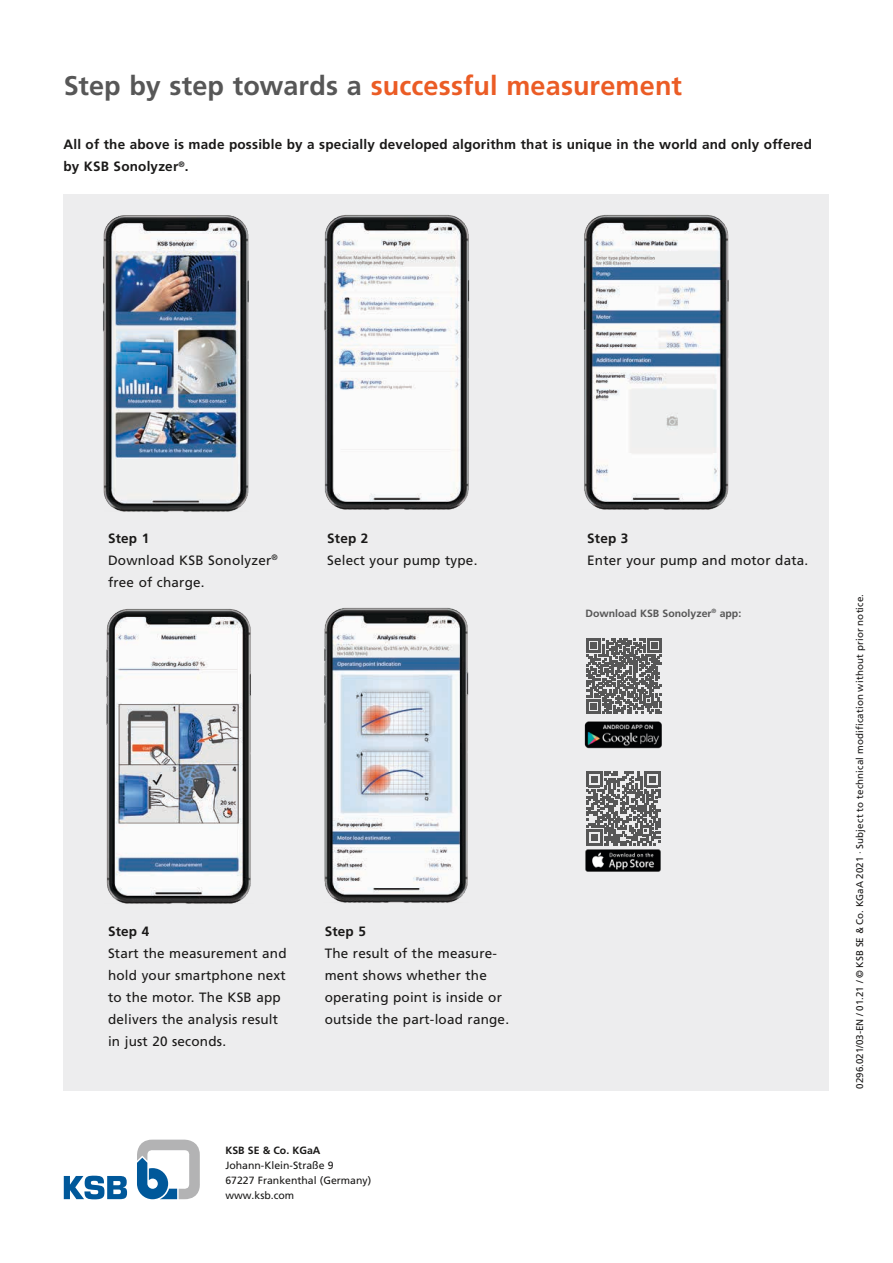
<style>
.page{position:relative;width:893px;height:1263px;background:#fff}
.page>*{position:absolute;margin:0;border:0;box-sizing:border-box;transform-origin:0 0}
.t1{font:700 27px "Frutiger LT Pro";letter-spacing:.005em;color:#eb5c25}
.t2{font:13.5px/21.9px "Frutiger LT Pro";letter-spacing:.015em;color:#1a1918}
.t3{font:700 13.5px/21.9px "Frutiger LT Pro";letter-spacing:.015em;color:#1a1918}
.t4{font:10.5px/15px "Frutiger LT Pro";color:#1a1918}
.t5{font:700 10.5px "Frutiger LT Pro";color:#575757}
.t6{font:700 10.5px "Frutiger LT Pro";color:#1a1918}
.t7{font:9.75px "Frutiger LT Pro";letter-spacing:.015em;color:#1a1918}
.s1{color:#575757}
.s2{font-weight:700}
</style>
<div class="page">
<svg style="left:137px;top:1139px;width:63px;height:60px"></svg>
<svg style="left:64px;top:1175px;width:63px;height:24px"></svg>
<div style="left:64px;top:195px;width:765px;height:896px;background:#ededee"></div>
<img style="left:103px;top:215px;width:146px;height:297px">
<img style="left:106px;top:609px;width:145px;height:295px">
<img style="left:324px;top:607px;width:145px;height:296px">
<img style="left:324px;top:215px;width:146px;height:295px">
<img style="left:584px;top:215px;width:145px;height:295px">
<svg style="left:586px;top:771px;width:74px;height:74px"></svg>
<svg style="left:587px;top:638px;width:75px;height:75px"></svg>
<img style="left:585px;top:849px;width:75px;height:23px">
<img style="left:584px;top:721px;width:78px;height:28px">
<h1 class="t1" style="left:64px;top:70px;width:619px"><span class="s1">Step by step towards a</span> successful measurement</h1>
<p class="t3" style="left:63px;top:134px;width:750px">All of the above is made possible by a specially developed algorithm that is unique in the world and only offered by KSB Sonolyzer<sup>®</sup>.</p>
<p class="t2" style="left:108px;top:527px;width:171px"><span class="s2">Step 1<br></span>Download KSB Sonolyzer<sup>® </sup>free of charge.</p>
<p class="t3" style="left:327px;top:527px;width:43px">Step 2</p>
<p class="t2" style="left:327px;top:549px;width:152px">Select your pump type.</p>
<p class="t3" style="left:108px;top:921px;width:43px">Step 4</p>
<p class="t2" style="left:108px;top:942px;width:180px">Start the measurement and hold your smartphone next to the motor. The KSB app delivers the analysis result in just 20 seconds.</p>
<p class="t3" style="left:325px;top:921px;width:43px">Step 5</p>
<p class="t2" style="left:325px;top:942px;width:186px">The result of the measure&shy;ment shows whether the operating point is inside or outside the part-load range.</p>
<p class="t6" style="left:225px;top:1144px;width:97px">KSB SE &amp; Co. KGaA</p>
<p class="t4" style="left:225px;top:1157px;width:147px">Johann-Klein-Straße 9<br>67227 Frankenthal (Germany) www.ksb.com</p>
<p class="t3" style="left:587px;top:527px;width:43px">Step 3</p>
<p class="t2" style="left:587px;top:549px;width:223px">Enter your pump and motor data.</p>
<p class="t5" style="left:585px;top:607px;width:157px">Download KSB Sonolyzer<sup>®</sup> app:</p>
<p class="t7" style="left:854px;top:1089px;width:496px;rotate:-90deg">0296.021/03-EN / 01.21 / © KSB SE &amp; Co. KGaA 2021 · Subject to technical modification without prior notice.</p>
</div>
